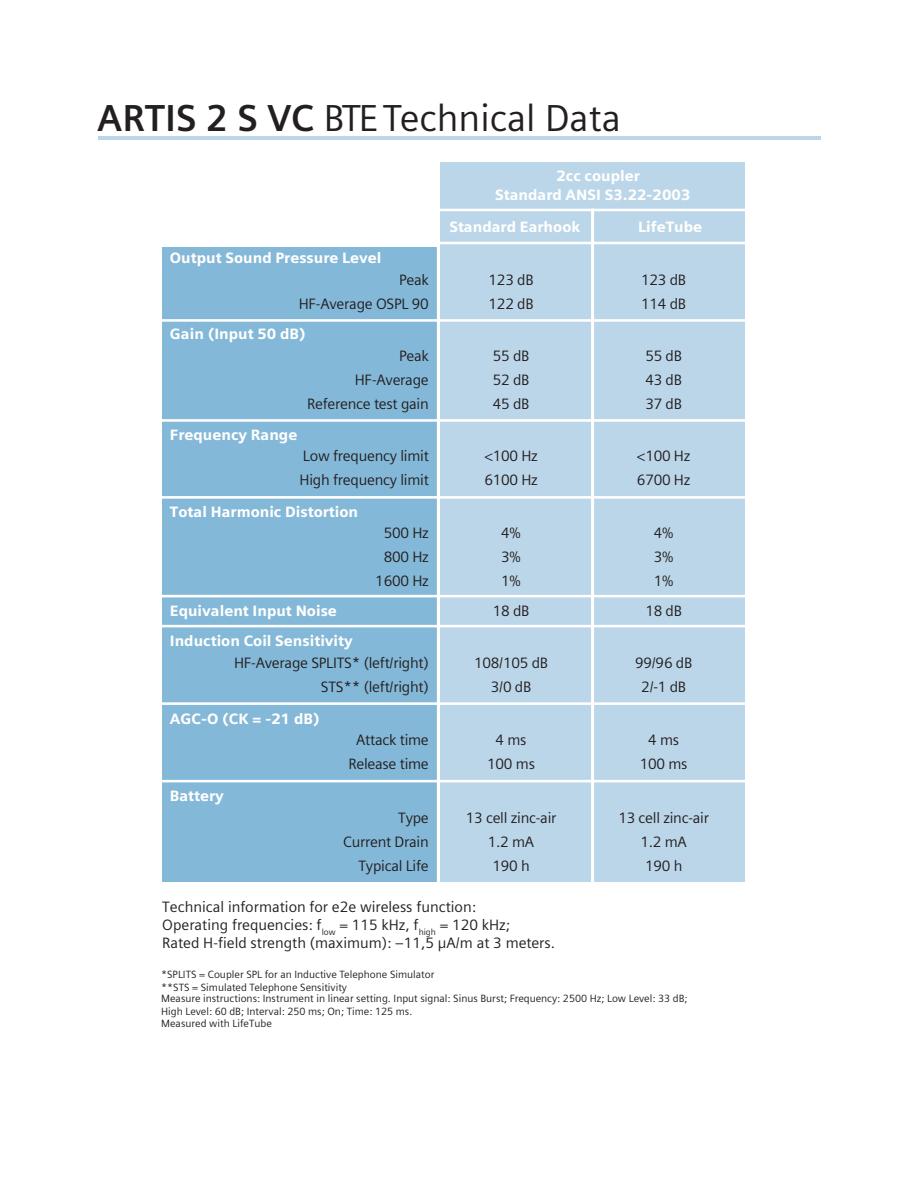
<style>
.page{position:relative;width:918px;height:1188px;background:#fff}
.page>*{position:absolute;margin:0;border:0;box-sizing:border-box;transform-origin:0 0}
.t1{font:37.5px "Siemens Sans";color:#231f20}
.t2{font:15px/24px "Siemens Sans";letter-spacing:-.015em;color:#231f20;text-align:center}
.t3{font:900 15px "Siemens Sans";color:#fff}
.t4{font:10.5px/12.6px "Siemens Sans";color:#231f20}
.s1{font-weight:700}
</style>
<div class="page">
<hr style="left:98px;top:136px;width:723px;height:4px;background:#bcd6e9">
<div style="left:162px;top:247px;width:276px;height:635px;background:#84b8d8"></div>
<div style="left:440px;top:162px;width:305px;height:720px;background:#bcd6e9"></div>
<hr style="left:159px;top:419px;width:595px;height:3px;background:#fff">
<hr style="left:437px;top:244px;width:3px;height:640px;background:#fff">
<hr style="left:159px;top:319px;width:595px;height:3px;background:#fff">
<hr style="left:159px;top:496px;width:595px;height:3px;background:#fff">
<hr style="left:159px;top:625px;width:595px;height:2px;background:#fff">
<hr style="left:159px;top:595px;width:595px;height:2px;background:#fff">
<hr style="left:159px;top:702px;width:595px;height:3px;background:#fff">
<hr style="left:159px;top:780px;width:595px;height:2px;background:#fff">
<hr style="left:438px;top:242px;width:313px;height:2px;background:#fff">
<hr style="left:438px;top:209px;width:313px;height:2px;background:#fff">
<hr style="left:591px;top:209px;width:3px;height:674px;background:#fff">
<h1 class="t1" style="left:97px;top:104px;width:525px"><span class="s1">ARTIS 2 S VC</span> BTE Technical Data</h1>
<p class="t3" style="left:556px;top:170px;width:85px">2cc coupler</p>
<p class="t3" style="left:495px;top:189px;width:197px">Standard ANSI S3.22-2003</p>
<p class="t3" style="left:170px;top:252px;width:213px">Output Sound Pressure Level</p>
<p class="t2" style="left:299px;top:269px;width:132px;text-align:right">Peak<br>HF-Average OSPL 90</p>
<p class="t3" style="left:170px;top:328px;width:137px">Gain (Input 50 dB)</p>
<p class="t3" style="left:170px;top:429px;width:129px">Frequency Range</p>
<p class="t2" style="left:307px;top:345px;width:123px;text-align:right">Peak<br>HF-Average<br>Reference test gain</p>
<p class="t2" style="left:300px;top:445px;width:131px;text-align:left">Low frequency limit<br>High frequency limit</p>
<p class="t3" style="left:170px;top:506px;width:190px">Total Harmonic Distortion</p>
<p class="t3" style="left:170px;top:605px;width:169px">Equivalent Input Noise</p>
<p class="t2" style="left:375px;top:522px;width:55px">500 Hz<br>800 Hz<br>1600 Hz</p>
<p class="t3" style="left:170px;top:635px;width:184px">Induction Coil Sensitivity</p>
<p class="t2" style="left:234px;top:652px;width:196px;text-align:right">HF-Average SPLITS* (left/right)<br>STS** (left/right)</p>
<p class="t3" style="left:170px;top:713px;width:151px">AGC-O (CK = -21 dB)</p>
<p class="t2" style="left:349px;top:729px;width:82px">Attack time<br>Release time</p>
<p class="t3" style="left:170px;top:790px;width:56px">Battery</p>
<p class="t2" style="left:343px;top:807px;width:87px;text-align:right">Type<br>Current Drain<br>Typical Life</p>
<p class="t3" style="left:449px;top:221px;width:132px">Standard Earhook</p>
<p class="t3" style="left:638px;top:221px;width:65px">LifeTube</p>
<p class="t2" style="left:489px;top:269px;width:47px;text-align:left">123 dB<br>122 dB</p>
<p class="t2" style="left:641px;top:269px;width:47px;text-align:left">123 dB<br>114 dB</p>
<p class="t2" style="left:493px;top:345px;width:38px;text-align:justify">55 dB 52 dB 45 dB</p>
<p class="t2" style="left:645px;top:345px;width:38px;text-align:justify">55 dB 43 dB 37 dB</p>
<p class="t2" style="left:484px;top:445px;width:55px;text-align:left">&lt;100 Hz<br>6100 Hz</p>
<p class="t2" style="left:637px;top:445px;width:55px;text-align:left">&lt;100 Hz<br>6700 Hz</p>
<p class="t2" style="left:501px;top:522px;width:21px;text-align:justify">4% 3% 1%</p>
<p class="t2" style="left:493px;top:600px;width:38px">18 dB</p>
<p class="t2" style="left:654px;top:522px;width:21px;text-align:justify">4% 3% 1%</p>
<p class="t2" style="left:645px;top:600px;width:38px">18 dB</p>
<p class="t2" style="left:474px;top:652px;width:75px">108/105 dB<br>3/0 dB</p>
<p class="t2" style="left:635px;top:652px;width:59px">99/96 dB<br>2/-1 dB</p>
<p class="t2" style="left:487px;top:729px;width:49px">4 ms<br>100 ms</p>
<p class="t2" style="left:640px;top:729px;width:49px">4 ms<br>100 ms</p>
<p class="t2" style="left:466px;top:807px;width:92px">13 cell zinc-air<br>1.2 mA<br>190 h</p>
<p class="t2" style="left:618px;top:807px;width:92px">13 cell zinc-air<br>1.2 mA<br>190 h</p>
<p class="t2" style="left:162px;top:899px;width:394px;line-height:18px;text-align:left">Technical information for e2e wireless function:<br>Operating frequencies: f<sub>low</sub> = 115 kHz, f<sub>high</sub> = 120 kHz;<br>Rated H-field strength (maximum): –11,5 µA/m at 3 meters.</p>
<p class="t4" style="left:161px;top:969px;width:275px">*SPLITS = Coupler SPL for an Inductive Telephone Simulator **STS = Simulated Telephone Sensitivity</p>
<p class="t4" style="left:161px;top:993px;width:528px">Measure instructions: Instrument in linear setting. Input signal: Sinus Burst; Frequency: 2500 Hz; Low Level: 33 dB;<br>High Level: 60 dB; Interval: 250 ms; On; Time: 125 ms.<br>Measured with LifeTube</p>
</div>
